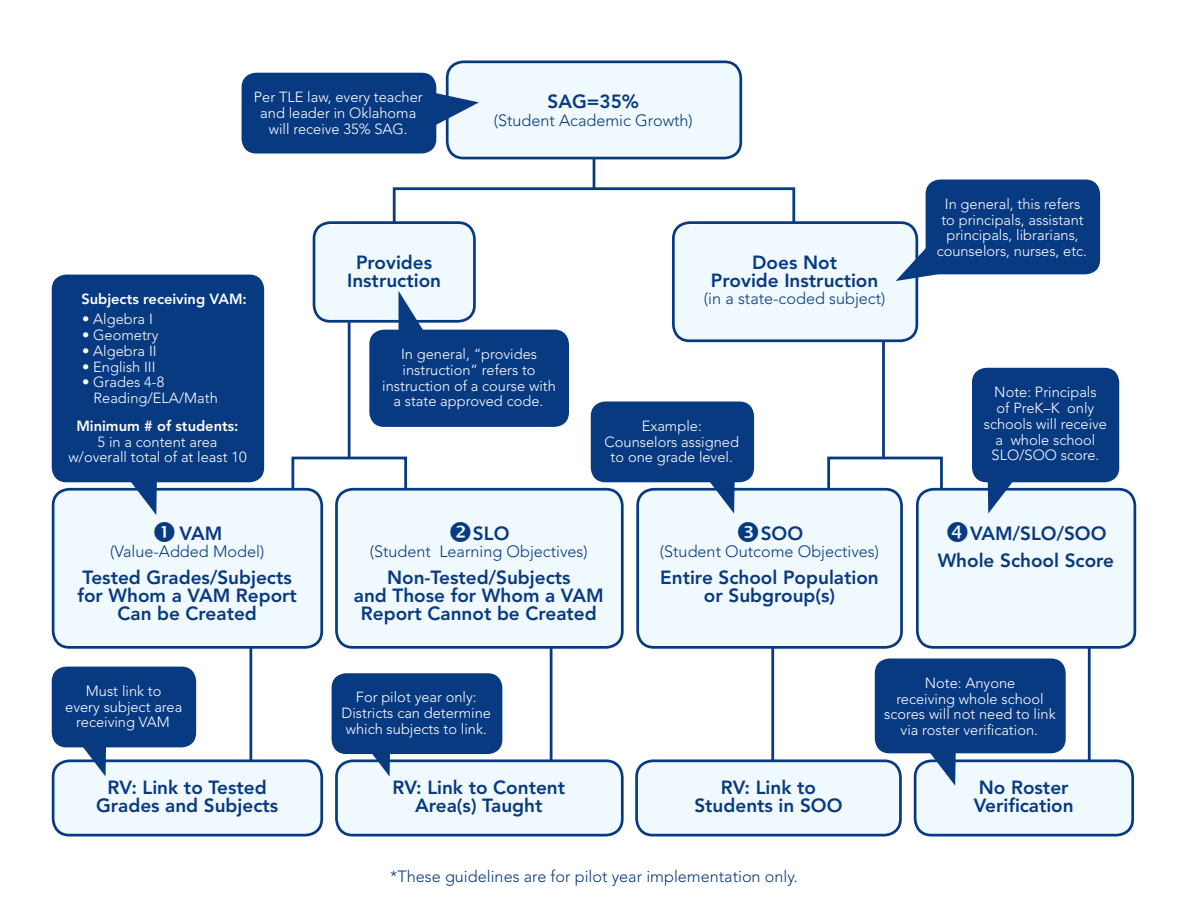
<style>
.page{position:relative;width:1188px;height:918px;background:#fff}
.page>*{position:absolute;margin:0;border:0;box-sizing:border-box;transform-origin:0 0}
.t1{font:800 18.9px/17.5px "Avenir";color:#083a82;text-align:center}
.t2{font:300 16.2px "Avenir";color:#083a82}
.t3{font:300 14.55px/15.9px "Avenir";color:#fff;text-align:center}
.t4{font:800 14.55px "Avenir";color:#fff}
.s1{font-weight:800}
</style>
<div class="page">
<div style="left:393px;top:187px;width:402px;height:39px;border:3px solid #083a82"></div>
<div style="left:291px;top:457px;width:116px;height:55px;border:3px solid #083a82"></div>
<div style="left:827px;top:457px;width:116px;height:55px;border:3px solid #083a82"></div>
<hr style="left:593px;top:139px;width:2px;height:50px;background:#083a82">
<hr style="left:348px;top:308px;width:3px;height:150px;background:#083a82">
<hr style="left:249px;top:642px;width:3px;height:123px;background:#083a82">
<hr style="left:550px;top:642px;width:2px;height:123px;background:#083a82">
<hr style="left:771px;top:642px;width:3px;height:123px;background:#083a82">
<hr style="left:1088px;top:642px;width:3px;height:123px;background:#083a82">
<hr style="left:882px;top:324px;width:3px;height:134px;background:#083a82">
<div style="left:447px;top:62px;width:294px;height:96px;background:#f0f9fd;border-radius:16px"></div>
<div style="left:446px;top:60px;width:296px;height:99px;border:3px solid #083a82;border-radius:16px"></div>
<div style="left:53px;top:489px;width:269px;height:158px;background:#f0f9fd;border-radius:16px"></div>
<div style="left:52px;top:488px;width:271px;height:161px;border:3px solid #083a82;border-radius:16px"></div>
<div style="left:53px;top:761px;width:269px;height:74px;background:#f0f9fd;border-radius:16px"></div>
<div style="left:52px;top:759px;width:271px;height:77px;border:3px solid #083a82;border-radius:16px"></div>
<div style="left:336px;top:489px;width:286px;height:158px;background:#f0f9fd;border-radius:16px"></div>
<div style="left:335px;top:488px;width:289px;height:161px;border:3px solid #083a82;border-radius:16px"></div>
<div style="left:336px;top:761px;width:286px;height:74px;background:#f0f9fd;border-radius:16px"></div>
<div style="left:335px;top:759px;width:289px;height:77px;border:3px solid #083a82;border-radius:16px"></div>
<div style="left:638px;top:489px;width:264px;height:158px;background:#f0f9fd;border-radius:16px"></div>
<div style="left:636px;top:488px;width:267px;height:161px;border:3px solid #083a82;border-radius:16px"></div>
<div style="left:637px;top:761px;width:263px;height:74px;background:#f0f9fd;border-radius:16px"></div>
<div style="left:635px;top:759px;width:267px;height:77px;border:3px solid #083a82;border-radius:16px"></div>
<div style="left:917px;top:489px;width:218px;height:158px;background:#f0f9fd;border-radius:16px"></div>
<div style="left:916px;top:488px;width:220px;height:161px;border:3px solid #083a82;border-radius:16px"></div>
<div style="left:915px;top:761px;width:218px;height:74px;background:#f0f9fd;border-radius:16px"></div>
<div style="left:914px;top:759px;width:220px;height:77px;border:3px solid #083a82;border-radius:16px"></div>
<div style="left:314px;top:223px;width:160px;height:98px;background:#f0f9fd;border-radius:16px"></div>
<div style="left:313px;top:221px;width:163px;height:102px;border:3px solid #083a82;border-radius:16px"></div>
<div style="left:673px;top:223px;width:244px;height:118px;background:#f0f9fd;border-radius:16px"></div>
<div style="left:672px;top:221px;width:246px;height:121px;border:3px solid #083a82;border-radius:16px"></div>
<svg style="left:436px;top:89px;width:43px;height:44px"></svg>
<svg style="left:399px;top:291px;width:37px;height:39px"></svg>
<svg style="left:896px;top:242px;width:68px;height:39px"></svg>
<svg style="left:923px;top:753px;width:33px;height:33px"></svg>
<svg style="left:73px;top:747px;width:34px;height:30px"></svg>
<svg style="left:357px;top:754px;width:34px;height:23px"></svg>
<svg style="left:124px;top:482px;width:33px;height:33px"></svg>
<svg style="left:702px;top:482px;width:33px;height:32px"></svg>
<svg style="left:987px;top:482px;width:33px;height:32px"></svg>
<div style="left:242px;top:73px;width:194px;height:81px;background:#083a82;border-radius:15px"></div>
<div style="left:369px;top:330px;width:200px;height:97px;background:#083a82;border-radius:15px"></div>
<div style="left:52px;top:275px;width:212px;height:207px;background:#083a82;border-radius:15px"></div>
<div style="left:52px;top:667px;width:144px;height:80px;background:#083a82;border-radius:15px"></div>
<div style="left:591px;top:401px;width:163px;height:81px;background:#083a82;border-radius:15px"></div>
<div style="left:332px;top:673px;width:170px;height:81px;background:#083a82;border-radius:15px"></div>
<div style="left:926px;top:180px;width:174px;height:94px;background:#083a82;border-radius:15px"></div>
<div style="left:972px;top:368px;width:147px;height:114px;background:#083a82;border-radius:15px"></div>
<div style="left:875px;top:658px;width:191px;height:95px;background:#083a82;border-radius:15px"></div>
<p class="t3" style="left:254px;top:89px;width:170px">Per TLE law, every teacher and leader in Oklahoma will receive 35% SAG.</p>
<p class="t1" style="left:548px;top:93px;width:93px">SAG=35%</p>
<p class="t2" style="left:494px;top:111px;width:200px">(Student Academic Growth)</p>
<p class="t4" style="left:81px;top:290px;width:167px">Subjects receiving VAM:</p>
<p class="t3" style="left:82px;top:311px;width:72px">• Algebra I</p>
<p class="t3" style="left:82px;top:327px;width:78px">• Geometry</p>
<p class="t3" style="left:82px;top:343px;width:76px">• Algebra II</p>
<p class="t3" style="left:82px;top:359px;width:75px">• English III</p>
<p class="t3" style="left:94px;top:374px;width:126px;text-align:left;text-indent:-11px">• Grades 4-8<br>Reading/ELA/Math</p>
<p class="t3" style="left:68px;top:418px;width:180px"><span class="s1">Minimum # of students:<br></span>5 in a content area w/overall total of at least 10</p>
<p class="t1" style="left:347px;top:254px;width:96px">Provides<br>Instruction</p>
<p class="t1" style="left:711px;top:254px;width:169px">Does Not<br>Provide Instruction</p>
<p class="t2" style="left:704px;top:289px;width:183px">(in a state-coded subject)</p>
<p class="t3" style="left:382px;top:346px;width:175px">In general, “provides instruction” refers to instruction of a course with a state approved code.</p>
<p class="t3" style="left:605px;top:418px;width:136px">Example:<br>Counselors assigned to one grade level.</p>
<p class="t1" style="left:180px;top:524px;width:44px">VAM</p>
<p class="t2" style="left:110px;top:542px;width:156px">(Value-Added Model)</p>
<p class="t1" style="left:77px;top:569px;width:221px">Tested Grades/Subjects for Whom a VAM Report<br>Can be Created</p>
<p class="t1" style="left:473px;top:524px;width:38px">SLO</p>
<p class="t2" style="left:370px;top:542px;width:219px">(Student Learning Objectives)</p>
<p class="t1" style="left:354px;top:569px;width:251px">Non-Tested/Subjects<br>and Those for Whom a VAM<br>Report Cannot be Created</p>
<p class="t1" style="left:761px;top:524px;width:44px">SOO</p>
<p class="t2" style="left:660px;top:542px;width:221px">(Student Outcome Objectives)</p>
<p class="t1" style="left:660px;top:569px;width:220px">Entire School Population or Subgroup(s)</p>
<p class="t3" style="left:937px;top:196px;width:152px">In general, this refers to principals, assistant principals, librarians, counselors, nurses, etc.</p>
<p class="t3" style="left:984px;top:384px;width:125px">Note: Principals<br>of PreK–K only schools will receive a whole school<br>SLO/SOO score.</p>
<p class="t1" style="left:938px;top:520px;width:178px;line-height:27.2px;text-align:left;text-indent:32px">VAM/SLO/SOO<br>Whole School Score</p>
<p class="t3" style="left:65px;top:683px;width:119px">Must link to<br>every subject area receiving VAM</p>
<p class="t1" style="left:96px;top:779px;width:184px">RV: Link to Tested<br>Grades and Subjects</p>
<p class="t3" style="left:342px;top:689px;width:151px">For pilot year only:<br>Districts can determine which subjects to link.</p>
<p class="t1" style="left:392px;top:779px;width:174px">RV: Link to Content<br>Area(s) Taught</p>
<p class="t1" style="left:694px;top:779px;width:150px">RV: Link to<br>Students in SOO</p>
<p class="t2" style="left:390px;top:867px;width:409px">*These guidelines are for pilot year implementation only.</p>
<p class="t3" style="left:884px;top:675px;width:173px">Note: Anyone<br>receiving whole school scores will not need to link via roster verification.</p>
<p class="t1" style="left:974px;top:779px;width:102px;text-align:left">No Roster<br>Verification</p>
</div>
